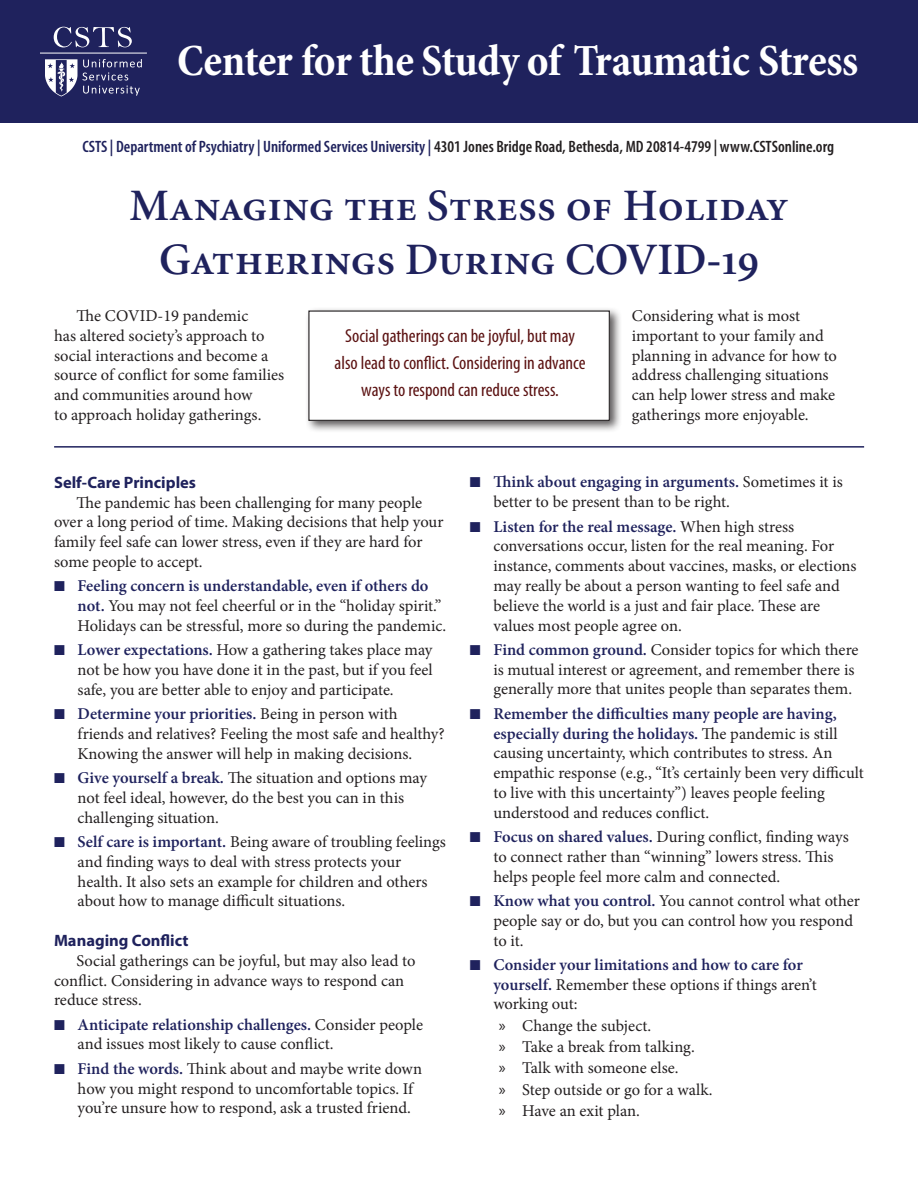
<style>
.page{position:relative;width:918px;height:1188px;background:#fff}
.page>*{position:absolute;margin:0;border:0;box-sizing:border-box;transform-origin:0 0}
.t1{font:45px/54px "Minion Semibold SC";color:#1f225d;text-align:center}
.Subhead_2{font:700 condensed 45px "Minion Pro";letter-spacing:-.015em;color:#fff}
.PQ_centered{font:condensed 18.9px/27px "Myriad Pro";color:#5b1212;text-align:center}
.text{font:16.5px/19.8px "Minion Pro";letter-spacing:-.005em;color:#231f20}
.text-2{font:600 condensed 16.5px "Myriad Pro";color:#231f20}
.t2{font:600 16.5px/19.8px "Minion Pro";letter-spacing:-.005em;color:#1f225d}
.t3{font:700 16.5px "Myriad Pro";color:#1f225d}
.s1{color:#1f225d}
.s2{font-weight:600;color:#1f225d}
.s3{font-weight:400;color:#231f20}
.s4{font-family:"Myriad Pro"}
</style>
<div class="page">
<div style="left:0;top:0;width:918px;height:123px;background:#1f225d"></div>
<svg style="left:83px;top:59px;width:59px;height:37px"></svg>
<svg style="left:45px;top:59px;width:32px;height:38px"></svg>
<hr style="left:40px;top:53px;width:107px;height:1px;background:#fff">
<svg style="left:54px;top:27px;width:78px;height:20px"></svg>
<hr style="left:54px;top:446px;width:810px;height:2px;background:#1f225d">
<div style="left:305px;top:307px;width:317px;height:127px;background:#231f20;opacity:.75"></div>
<div style="left:309px;top:311px;width:300px;height:109px;background:#fff"></div>
<div style="left:308px;top:310px;width:302px;height:111px;border:1px solid #231f20"></div>
<p class="Subhead_2" style="left:177px;top:30px;width:683px">Center for the Study of Traumatic Stress</p>
<p class="text-2" style="left:82px;top:138px;width:753px"><span class="s1">CSTS | Department of Psychiatry | Uniformed Services University |</span> 4301 Jones Bridge Road, Bethesda, MD 20814-4799 | www.CSTSonline.org</p>
<p class="t1" style="left:129px;top:180px;width:661px">Managing the Stress of Holiday<br>Gatherings During COVID-19</p>
<p class="text" style="left:54px;top:306px;width:232px;text-indent:22px">The COVID-19 pandemic<br>has altered society’s approach to social interactions and become a source of conflict for some families and communities around how<br>to approach holiday gatherings.</p>
<p class="text" style="left:632px;top:306px;width:207px">Considering what is most important to your family and planning in advance for how to address challenging situations can help lower stress and make gatherings more enjoyable.</p>
<p class="PQ_centered" style="left:335px;top:323px;width:253px">Social gatherings can be joyful, but may also lead to conflict. Considering in advance ways to respond can reduce stress.</p>
<p class="t3" style="left:54px;top:473px;width:144px">Self-Care Principles</p>
<p class="text" style="left:54px;top:493px;width:391px;text-indent:22px">The pandemic has been challenging for many people over a long period of time. Making decisions that help your family feel safe can lower stress, even if they are hard for some people to accept.</p>
<p class="text" style="left:78px;top:576px;width:370px;text-indent:-24px"><span class="s1">■</span> <span class="s2">Feeling concern is understandable, even if others do not.</span> You may not feel cheerful or in the “holiday spirit.”<br>Holidays can be stressful, more so during the pandemic.</p>
<p class="text" style="left:78px;top:640px;width:356px;text-align:justify;text-indent:-24px"><span class="s1">■</span> <span class="s2">Lower expectations.</span> How a gathering takes place may not be how you have done it in the past, but if you feel safe, you are better able to enjoy and participate.</p>
<p class="text" style="left:78px;top:704px;width:369px;text-indent:-24px"><span class="s1">■</span> <span class="s2">Determine your priorities.</span> Being in person with friends and relatives? Feeling the most safe and healthy?<br>Knowing the answer will help in making decisions.</p>
<p class="text" style="left:78px;top:768px;width:351px;text-indent:-24px"><span class="s1">■</span> <span class="s2">Give yourself a break.</span> The situation and options may not feel ideal, however, do the best you can in this challenging situation.</p>
<p class="text" style="left:78px;top:832px;width:370px;text-indent:-24px"><span class="s1">■</span> <span class="s2">Self care is important.</span> Being aware of troubling feelings and finding ways to deal with stress protects your health. It also sets an example for children and others about how to manage difficult situations.</p>
<p class="t3" style="left:54px;top:931px;width:136px">Managing Conflict</p>
<p class="text" style="left:54px;top:951px;width:363px;text-indent:22px">Social gatherings can be joyful, but may also lead to conflict. Considering in advance ways to respond can reduce stress.</p>
<p class="text" style="left:78px;top:1015px;width:347px;text-indent:-24px"><span class="s1">■</span> <span class="s2">Anticipate relationship challenges.</span> Consider people and issues most likely to cause conflict.</p>
<p class="text" style="left:78px;top:1059px;width:346px;text-indent:-24px"><span class="s1">■</span> <span class="s2">Find the words.</span> Think about and maybe write down how you might respond to uncomfortable topics. If you’re unsure how to respond, ask a trusted friend.</p>
<p class="text" style="left:493px;top:472px;width:351px;text-indent:-24px"><span class="s1">■</span> <span class="s2">Think about engaging in arguments.</span> Sometimes it is better to be present than to be right.</p>
<p class="text" style="left:493px;top:517px;width:365px;text-indent:-24px"><span class="s1">■</span> <span class="s2">Listen for the real message.</span> When high stress conversations occur, listen for the real meaning. For instance, comments about vaccines, masks, or elections may really be about a person wanting to feel safe and believe the world is a just and fair place. These are values most people agree on.</p>
<p class="text" style="left:493px;top:640px;width:367px;text-indent:-24px"><span class="s1">■</span> <span class="s2">Find common ground.</span> Consider topics for which there is mutual interest or agreement, and remember there is generally more that unites people than separates them.</p>
<p class="text" style="left:493px;top:704px;width:372px;text-indent:-24px"><span class="s1">■</span> <span class="s2">Remember the difficulties many people are having, especially during the holidays.</span> The pandemic is still causing uncertainty, which contributes to stress. An empathic response (e.g., “It’s certainly been very difficult to live with this uncertainty”) leaves people feeling understood and reduces conflict.</p>
<p class="text" style="left:493px;top:827px;width:357px;text-indent:-24px"><span class="s1">■</span> <span class="s2">Focus on shared values.</span> During conflict, finding ways to connect rather than “winning” lowers stress. This helps people feel more calm and connected.</p>
<p class="text" style="left:493px;top:891px;width:368px;text-indent:-24px"><span class="s1">■</span> <span class="s2">Know what you control.</span> You cannot control what other people say or do, but you can control how you respond to it.</p>
<p class="t2" style="left:493px;top:955px;width:325px;text-indent:-24px">■ Consider your limitations and how to care for yourself. <span class="s3">Remember these options if things aren’t working out:</span></p>
<p class="text" style="left:499px;top:1016px;width:154px"><span class="s4">x</span> Change the subject.</p>
<p class="text" style="left:499px;top:1037px;width:198px"><span class="s4">x</span> Take a break from talking.</p>
<p class="text" style="left:499px;top:1058px;width:181px"><span class="s4">x</span> Talk with someone else.</p>
<p class="text" style="left:499px;top:1080px;width:215px"><span class="s4">x</span> Step outside or go for a walk.</p>
<p class="text" style="left:499px;top:1101px;width:143px"><span class="s4">x</span> Have an exit plan.</p>
</div>
